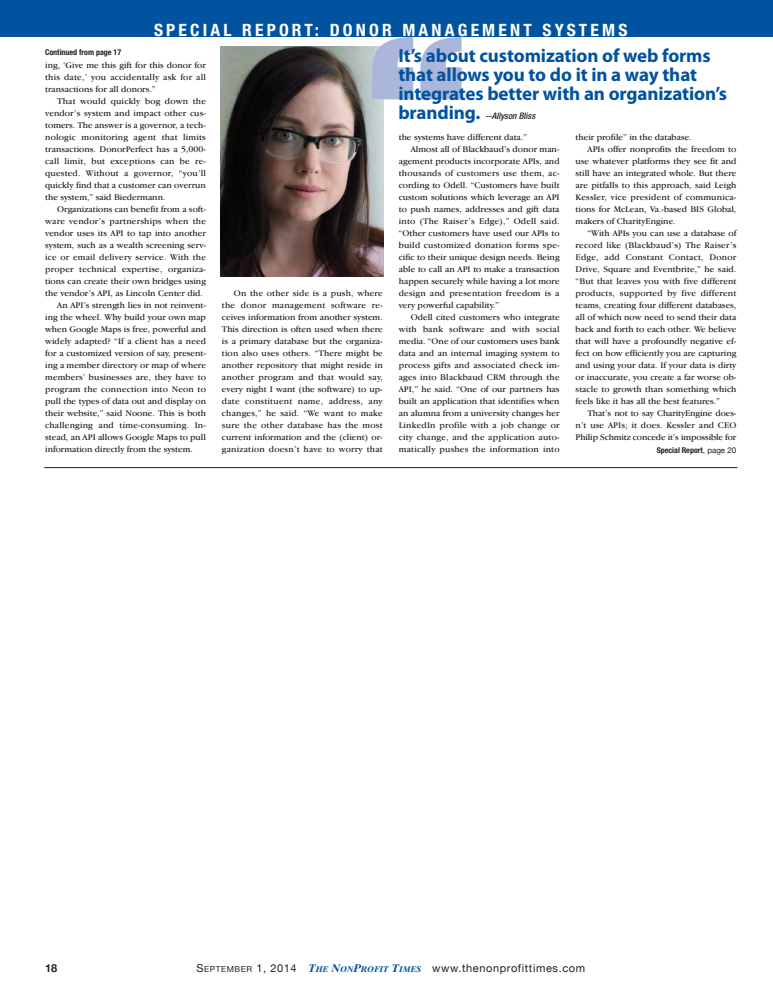
<style>
.page{position:relative;width:773px;height:991px;background:#fff}
.page>*{position:absolute;margin:0;border:0;box-sizing:border-box;transform-origin:0 0}
.t1{font:900 condensed 167px "Helvetica Neue";color:#abb7da;scale:1.46 1}
.t2{font:700 19px/19px "Myriad Pro";letter-spacing:-.005em;color:#0153a0}
.t3{font:700 condensed 17px "Helvetica Neue";letter-spacing:.18em;color:#fff}
.t4{font:11px "Helvetica Neue";letter-spacing:.055em;color:#231f20}
.t5{font:700 11px "Helvetica Neue";color:#231f20}
.t6{font:9px/12px "Garamond IT Cby BT";color:#231f20;text-align:justify}
.t7{font:9px "Garamond IT Cby BT";letter-spacing:.02em;color:#231f20}
.t8{font:italic 500 condensed 9px "Helvetica Neue";color:#231f20}
.t9{font:700 condensed 8px "Helvetica Neue";color:#231f20}
.s1{font-family:"Myriad Pro";font-weight:700;font-style:normal;font-stretch:normal;font-size:19px;color:#0153a0}
.s2{font-weight:400;font-stretch:normal}
.s3{font-size:8.2px}
.s4{font-family:"Times Ten";font-weight:700;font-style:italic;color:#0153a0}
.s5{font-family:"Times Ten";font-weight:700;font-style:italic;font-size:8.2px;color:#0153a0}
</style>
<div class="page">
<div style="left:0;top:0;width:773px;height:36px;background:#0153a0"></div>
<hr style="left:44px;top:467px;width:693px;height:1px;background:#231f20">
<img style="left:221px;top:46px;width:163px;height:230px">
<p class="t3" style="left:154px;top:24px;width:475px">SPECIAL REPORT: DONOR MANAGEMENT SYSTEMS</p>
<p class="t1" style="left:361px;top:37px;width:78px">‘‘</p>
<p class="t2" style="left:398px;top:47px;width:330px">It’s about customization of web forms that allows you to do it in a way that integrates better with an organization’s</p>
<p class="t8" style="left:398px;top:112px;width:140px"><span class="s1">branding.</span> --Allyson Bliss</p>
<p class="t9" style="left:45px;top:49px;width:78px">Continued from page 17</p>
<p class="t6" style="left:45px;top:60px;width:162px">ing, ‘Give me this gift for this donor for</p>
<p class="t7" style="left:45px;top:73px;width:162px">this date,’ you accidentally ask for all</p>
<p class="t6" style="left:45px;top:84px;width:112px">transactions for all donors.”</p>
<p class="t7" style="left:57px;top:97px;width:150px">That would quickly bog down the</p>
<p class="t6" style="left:45px;top:108px;width:162px">vendor’s system and impact other cus-</p>
<p class="t6" style="left:45px;top:120px;width:162px">tomers. The answer is a governor, a tech-</p>
<p class="t7" style="left:45px;top:133px;width:162px">nologic monitoring agent that limits</p>
<p class="t6" style="left:45px;top:144px;width:162px">transactions. DonorPerfect has a 5,000-</p>
<p class="t7" style="left:45px;top:157px;width:162px">call limit, but exceptions can be re-</p>
<p class="t7" style="left:45px;top:169px;width:162px">quested. Without a governor, “you’ll</p>
<p class="t6" style="left:45px;top:180px;width:162px">quickly find that a customer can overrun</p>
<p class="t6" style="left:45px;top:192px;width:122px">the system,” said Biedermann.</p>
<p class="t6" style="left:57px;top:204px;width:150px">Organizations can benefit from a soft-</p>
<p class="t7" style="left:45px;top:217px;width:162px">ware vendor’s partnerships when the</p>
<p class="t6" style="left:45px;top:228px;width:162px">vendor uses its API to tap into another</p>
<p class="t6" style="left:45px;top:240px;width:162px">system, such as a wealth screening serv-</p>
<p class="t7" style="left:45px;top:253px;width:162px">ice or email delivery service. With the</p>
<p class="t7" style="left:45px;top:265px;width:162px">proper technical expertise, organiza-</p>
<p class="t6" style="left:45px;top:276px;width:162px">tions can create their own bridges using</p>
<p class="t6" style="left:45px;top:288px;width:159px">the vendor’s API, as Lincoln Center did.</p>
<p class="t6" style="left:57px;top:300px;width:150px">An API’s strength lies in not reinvent-</p>
<p class="t6" style="left:45px;top:312px;width:162px">ing the wheel. Why build your own map</p>
<p class="t6" style="left:45px;top:324px;width:162px">when Google Maps is free, powerful and</p>
<p class="t6" style="left:45px;top:336px;width:162px">widely adapted? “If a client has a need</p>
<p class="t6" style="left:45px;top:348px;width:162px">for a customized version of say, present-</p>
<p class="t6" style="left:45px;top:360px;width:162px">ing a member directory or map of where</p>
<p class="t6" style="left:45px;top:372px;width:162px">members’ businesses are, they have to</p>
<p class="t7" style="left:45px;top:385px;width:162px">program the connection into Neon to</p>
<p class="t6" style="left:45px;top:395px;width:162px">pull the types of data out and display on</p>
<p class="t6" style="left:45px;top:407px;width:162px">their website,” said Noone. This is both</p>
<p class="t7" style="left:45px;top:421px;width:162px">challenging and time-consuming. In-</p>
<p class="t6" style="left:45px;top:431px;width:162px">stead, an API allows Google Maps to pull</p>
<p class="t6" style="left:45px;top:443px;width:149px">information directly from the system.</p>
<p class="t6" style="left:575px;top:131px;width:118px">their profile” in the database.</p>
<p class="t6" style="left:587px;top:143px;width:150px">APIs offer nonprofits the freedom to</p>
<p class="t6" style="left:575px;top:155px;width:162px">use whatever platforms they see fit and</p>
<p class="t6" style="left:575px;top:167px;width:162px">still have an integrated whole. But there</p>
<p class="t6" style="left:575px;top:179px;width:162px">are pitfalls to this approach, said Leigh</p>
<p class="t7" style="left:575px;top:193px;width:162px">Kessler, vice president of communica-</p>
<p class="t6" style="left:575px;top:203px;width:162px">tions for McLean, Va.-based BIS Global,</p>
<p class="t6" style="left:575px;top:215px;width:102px">makers of CharityEngine.</p>
<p class="t6" style="left:587px;top:227px;width:150px">“With APIs you can use a database of</p>
<p class="t7" style="left:575px;top:241px;width:162px">record like (Blackbaud’s) The Raiser’s</p>
<p class="t7" style="left:575px;top:253px;width:162px">Edge, add Constant Contact, Donor</p>
<p class="t6" style="left:575px;top:263px;width:162px">Drive, Square and Eventbrite,” he said.</p>
<p class="t6" style="left:575px;top:275px;width:162px">“But that leaves you with five different</p>
<p class="t7" style="left:575px;top:289px;width:162px">products, supported by five different</p>
<p class="t6" style="left:575px;top:299px;width:162px">teams, creating four different databases,</p>
<p class="t6" style="left:575px;top:311px;width:162px">all of which now need to send their data</p>
<p class="t6" style="left:575px;top:323px;width:162px">back and forth to each other. We believe</p>
<p class="t6" style="left:575px;top:335px;width:162px">that will have a profoundly negative ef-</p>
<p class="t6" style="left:575px;top:347px;width:162px">fect on how efficiently you are capturing</p>
<p class="t6" style="left:575px;top:359px;width:162px">and using your data. If your data is dirty</p>
<p class="t6" style="left:575px;top:371px;width:162px">or inaccurate, you create a far worse ob-</p>
<p class="t6" style="left:575px;top:383px;width:162px">stacle to growth than something which</p>
<p class="t6" style="left:575px;top:395px;width:146px">feels like it has all the best features.”</p>
<p class="t6" style="left:587px;top:407px;width:150px">That’s not to say CharityEngine does-</p>
<p class="t6" style="left:575px;top:419px;width:162px">n’t use APIs; it does. Kessler and CEO</p>
<p class="t6" style="left:575px;top:431px;width:162px">Philip Schmitz concede it’s impossible for</p>
<p class="t6" style="left:399px;top:131px;width:130px">the systems have different data.”</p>
<p class="t6" style="left:411px;top:143px;width:150px">Almost all of Blackbaud’s donor man-</p>
<p class="t6" style="left:399px;top:155px;width:162px">agement products incorporate APIs, and</p>
<p class="t7" style="left:399px;top:169px;width:162px">thousands of customers use them, ac-</p>
<p class="t6" style="left:399px;top:179px;width:162px">cording to Odell. “Customers have built</p>
<p class="t6" style="left:399px;top:191px;width:162px">custom solutions which leverage an API</p>
<p class="t6" style="left:399px;top:203px;width:162px">to push names, addresses and gift data</p>
<p class="t7" style="left:399px;top:217px;width:162px">into (The Raiser’s Edge),” Odell said.</p>
<p class="t6" style="left:399px;top:227px;width:162px">“Other customers have used our APIs to</p>
<p class="t7" style="left:399px;top:241px;width:162px">build customized donation forms spe-</p>
<p class="t6" style="left:399px;top:251px;width:162px">cific to their unique design needs. Being</p>
<p class="t6" style="left:399px;top:263px;width:162px">able to call an API to make a transaction</p>
<p class="t6" style="left:399px;top:275px;width:162px">happen securely while having a lot more</p>
<p class="t7" style="left:399px;top:289px;width:162px">design and presentation freedom is a</p>
<p class="t6" style="left:399px;top:299px;width:102px">very powerful capability.”</p>
<p class="t6" style="left:411px;top:311px;width:150px">Odell cited customers who integrate</p>
<p class="t7" style="left:399px;top:325px;width:162px">with bank software and with social</p>
<p class="t6" style="left:399px;top:335px;width:162px">media. “One of our customers uses bank</p>
<p class="t6" style="left:399px;top:347px;width:162px">data and an internal imaging system to</p>
<p class="t7" style="left:399px;top:361px;width:162px">process gifts and associated check im-</p>
<p class="t7" style="left:399px;top:373px;width:162px">ages into Blackbaud CRM through the</p>
<p class="t6" style="left:399px;top:383px;width:162px">API,” he said. “One of our partners has</p>
<p class="t6" style="left:399px;top:395px;width:162px">built an application that identifies when</p>
<p class="t6" style="left:399px;top:407px;width:162px">an alumna from a university changes her</p>
<p class="t7" style="left:399px;top:421px;width:162px">LinkedIn profile with a job change or</p>
<p class="t7" style="left:399px;top:433px;width:162px">city change, and the application auto-</p>
<p class="t7" style="left:399px;top:445px;width:162px">matically pushes the information into</p>
<p class="t6" style="left:222px;top:287px;width:162px;text-indent:12px">On the other side is a push, where the donor management software re&shy;ceives information from another system.<br>This direction is often used when there is a primary database but the organiza&shy;tion also uses others. “There might be another repository that might reside in another program and that would say, every night I want (the software) to up&shy;date constituent name, address, any changes,” he said. “We want to make sure the other database has the most current information and the (client) or&shy;ganization doesn’t have to worry that</p>
<p class="t9" style="left:656px;top:447px;width:81px">Special Report<span class="s2">, page 20</span></p>
<p class="t5" style="left:45px;top:961px;width:14px">18</p>
<p class="t4" style="left:196px;top:961px;width:390px">S<span class="s3">EPTEMBER</span> 1, 2014 <span class="s4">T</span><span class="s5">HE</span> <span class="s4">N</span><span class="s5">ON</span><span class="s4">P</span><span class="s5">ROFIT</span> <span class="s4">T</span><span class="s5">IMES</span> www.thenonprofittimes.com</p>
</div>
